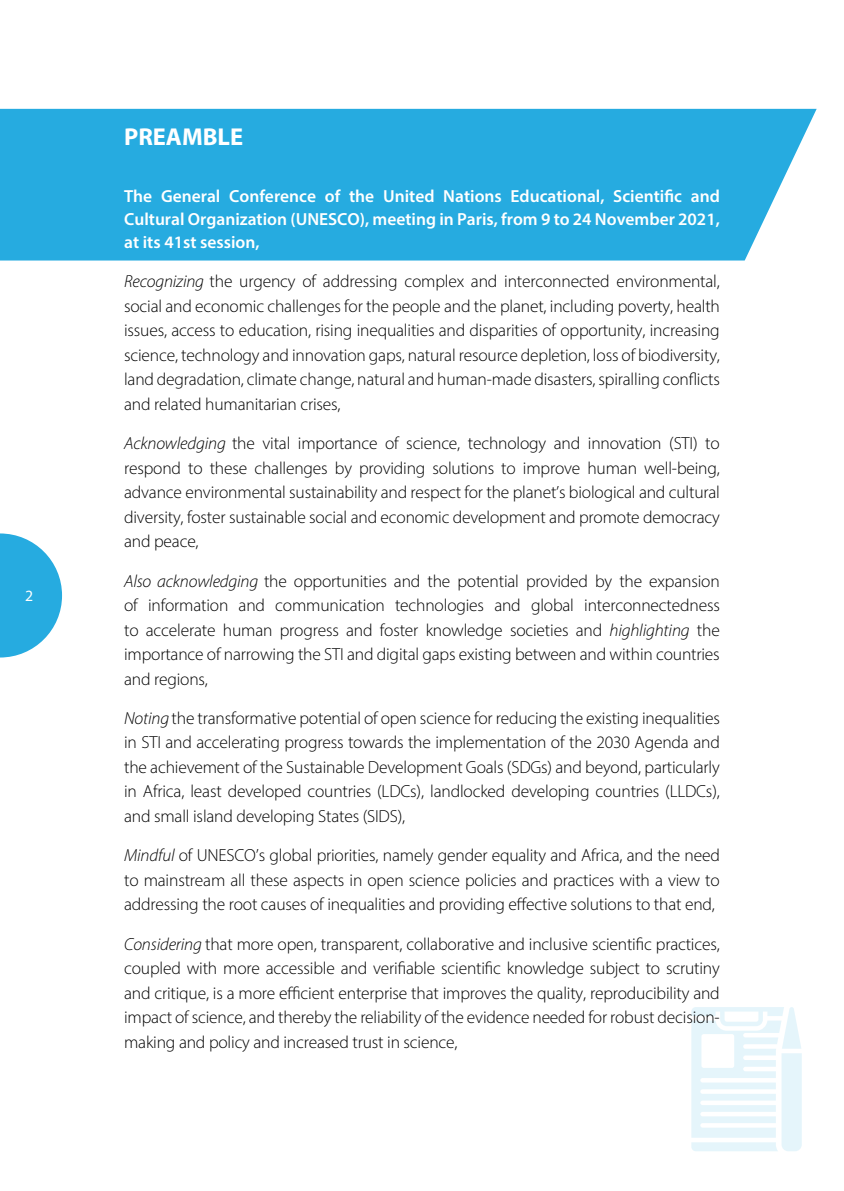
<style>
.page{position:relative;width:844px;height:1191px;background:#fff}
.page>*{position:absolute;margin:0;border:0;box-sizing:border-box;transform-origin:0 0}
.t1{font:700 24.5px "Myriad Pro";color:#fff}
.t2{font:300 17.5px/24.5px "Myriad Pro";letter-spacing:-.01em;color:#000;text-align:justify}
.t3{font:600 17.5px/22.8px "Myriad Pro";color:#fff;text-align:justify}
.t4{font:15.75px "Myriad Pro";color:#fff}
.s1{font-style:italic}
</style>
<div class="page">
<svg style="left:691px;top:1007px;width:110px;height:144px"></svg>
<div style="left:0;top:109px;width:816px;height:151px;background:#26abe0"></div>
<svg style="left:0;top:533px;width:62px;height:124px"></svg>
<p class="t4" style="left:25px;top:586px;width:10px">2</p>
<h1 class="t1" style="left:124px;top:120px;width:121px">PREAMBLE</h1>
<p class="t3" style="left:124px;top:184px;width:597px">The General Conference of the United Nations Educational, Scientific and Cultural Organization (UNESCO), meeting in Paris, from 9 to 24 November 2021, at its 41st session,</p>
<p class="t2" style="left:124px;top:269px;width:597px"><span class="s1">Recognizing</span> the urgency of addressing complex and interconnected environmental, social and economic challenges for the people and the planet, including poverty, health issues, access to education, rising inequalities and disparities of opportunity, increasing science, technology and innovation gaps, natural resource depletion, loss of biodiversity, land degradation, climate change, natural and human-made disasters, spiralling conflicts and related humanitarian crises,</p>
<p class="t2" style="left:124px;top:431px;width:597px"><span class="s1">Acknowledging</span> the vital importance of science, technology and innovation (STI) to respond to these challenges by providing solutions to improve human well-being, advance environmental sustainability and respect for the planet’s biological and cultural diversity, foster sustainable social and economic development and promote democracy and peace,</p>
<p class="t2" style="left:124px;top:568px;width:597px"><span class="s1">Also acknowledging</span> the opportunities and the potential provided by the expansion of information and communication technologies and global interconnectedness to accelerate human progress and foster knowledge societies and <span class="s1">highlighting</span> the importance of narrowing the STI and digital gaps existing between and within countries and regions,</p>
<p class="t2" style="left:124px;top:705px;width:597px"><span class="s1">Noting</span> the transformative potential of open science for reducing the existing inequalities in STI and accelerating progress towards the implementation of the 2030 Agenda and the achievement of the Sustainable Development Goals (SDGs) and beyond, particularly in Africa, least developed countries (LDCs), landlocked developing countries (LLDCs), and small island developing States (SIDS),</p>
<p class="t2" style="left:124px;top:843px;width:597px"><span class="s1">Mindful</span> of UNESCO’s global priorities, namely gender equality and Africa, and the need to mainstream all these aspects in open science policies and practices with a view to addressing the root causes of inequalities and providing effective solutions to that end,</p>
<p class="t2" style="left:124px;top:931px;width:597px"><span class="s1">Considering</span> that more open, transparent, collaborative and inclusive scientific practices, coupled with more accessible and verifiable scientific knowledge subject to scrutiny and critique, is a more efficient enterprise that improves the quality, reproducibility and impact of science, and thereby the reliability of the evidence needed for robust decision&shy;making and policy and increased trust in science,</p>
</div>
